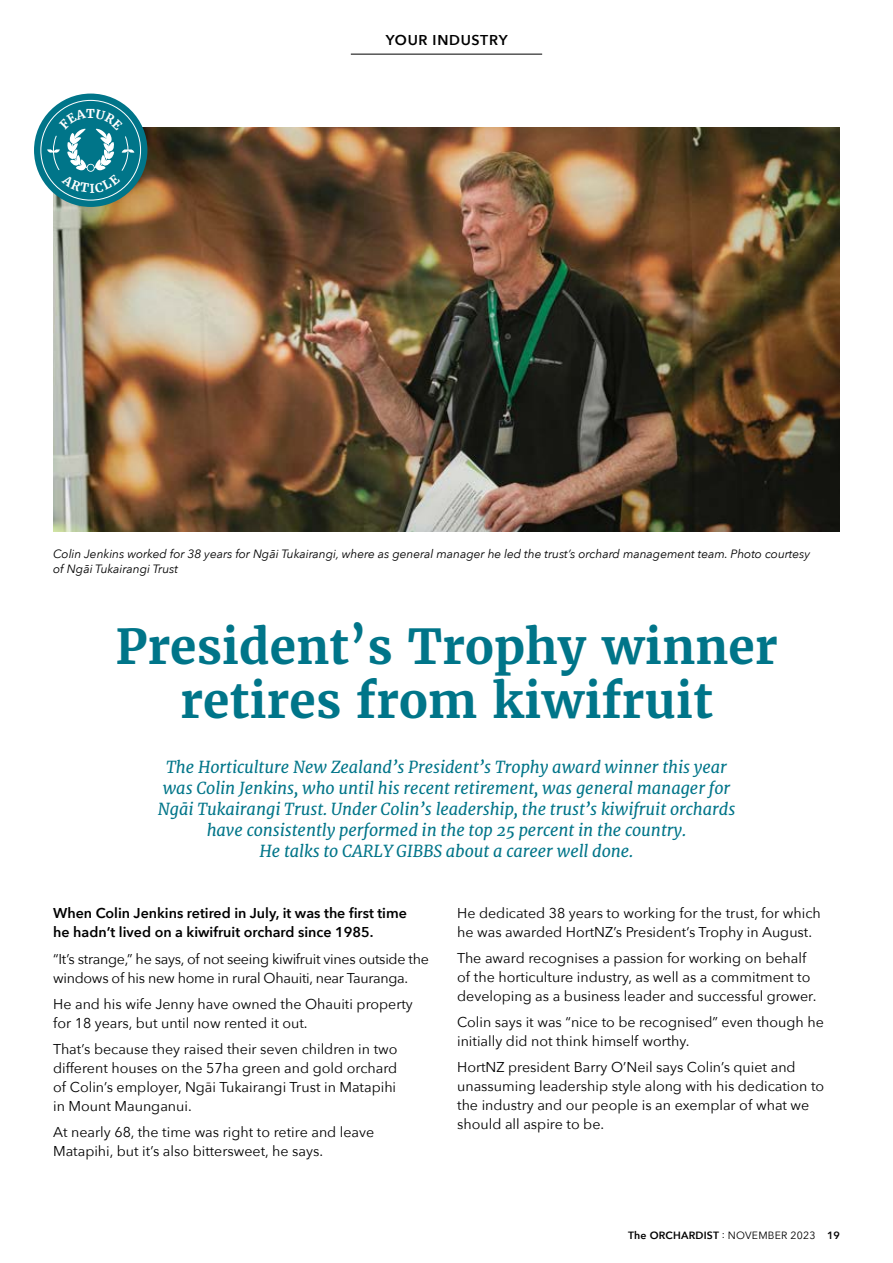
<style>
.page{position:relative;width:893px;height:1263px;background:#fff}
.page>*{position:absolute;margin:0;border:0;box-sizing:border-box;transform-origin:0 0}
.t1{font:700 48px/54px "Merriweather";color:#007589;text-align:center}
.t2{font:italic 16.5px/21px "Merriweather";letter-spacing:-.005em;color:#007589;text-align:center}
.t3{font:14.25px/18.8px "Avenir Next";color:#000}
.t4{font:14.25px/18.8px "Avenir Next";letter-spacing:-.02em;color:#000}
.t5{font:600 14.25px/19px "Avenir Next";color:#000}
.t6{font:600 14.25px "Avenir Next";letter-spacing:.05em;color:#000}
.t7{font:700 12.15px "Merriweather";color:#fff}
.t8{font:italic 12px/15px "Avenir Next";letter-spacing:-.005em;color:#000}
.t9{font:600 10.5px "Avenir Next";letter-spacing:.02em;color:#000}
.s1{font-weight:400}
</style>
<div class="page">
<img style="left:53px;top:128px;width:787px;height:403px">
<svg style="left:34px;top:94px;width:113px;height:113px;background:#158092"></svg>
<hr style="left:0;top:799px;width:1px;height:464px;background:#0f4b6b">
<hr style="left:351px;top:54px;width:191px;height:1px;background:#000">
<svg style="left:47px;top:109px;width:87px;height:84px;background:#228798"></svg>
<p class="t7" style="left:86px;top:105px;width:10px">T</p>
<p class="t6" style="left:386px;top:28px;width:123px">YOUR INDUSTRY</p>
<p class="t8" style="left:53px;top:546px;width:759px">Colin Jenkins worked for 38 years for Ngāi Tukairangi, where as general manager he led the trust’s orchard management team. Photo courtesy of Ngāi Tukairangi Trust</p>
<h1 class="t1" style="left:115px;top:619px;width:664px">President’s Trophy winner retires from kiwifruit</h1>
<p class="t2" style="left:158px;top:756px;width:579px">The Horticulture New Zealand’s President’s Trophy award winner this year was Colin Jenkins, who until his recent retirement, was general manager for Ngāi Tukairangi Trust. Under Colin’s leadership, the trust’s kiwifruit orchards have consistently performed in the top 25 percent in the country.<br>He talks to CARLY GIBBS about a career well done.</p>
<p class="t5" style="left:53px;top:903px;width:355px">When Colin Jenkins retired in July, it was the first time he hadn’t lived on a kiwifruit orchard since 1985.</p>
<p class="t4" style="left:53px;top:949px;width:377px">“It’s strange,” he says, of not seeing kiwifruit vines outside the windows of his new home in rural Ohauiti, near Tauranga.</p>
<p class="t3" style="left:53px;top:994px;width:361px">He and his wife Jenny have owned the Ohauiti property for 18 years, but until now rented it out.</p>
<p class="t3" style="left:53px;top:1039px;width:346px;text-align:justify">That’s because they raised their seven children in two different houses on the 57ha green and gold orchard of Colin’s employer, Ngāi Tukairangi Trust in Matapihi in Mount Maunganui.</p>
<p class="t3" style="left:53px;top:1122px;width:323px">At nearly 68, the time was right to retire and leave<br>Matapihi, but it’s also bittersweet, he says.</p>
<p class="t3" style="left:457px;top:903px;width:365px">He dedicated 38 years to working for the trust, for which he was awarded HortNZ’s President’s Trophy in August.</p>
<p class="t3" style="left:457px;top:948px;width:361px">The award recognises a passion for working on behalf of the horticulture industry, as well as a commitment to developing as a business leader and successful grower.</p>
<p class="t3" style="left:457px;top:1012px;width:368px">Colin says it was “nice to be recognised” even though he initially did not think himself worthy.</p>
<p class="t3" style="left:457px;top:1057px;width:369px">HortNZ president Barry O’Neil says Colin’s quiet and unassuming leadership style along with his dedication to the industry and our people is an exemplar of what we should all aspire to be.</p>
<p class="t9" style="left:628px;top:1226px;width:213px">The ORCHARDIST <span class="s1">: NOVEMBER 2023</span> 19</p>
</div>
